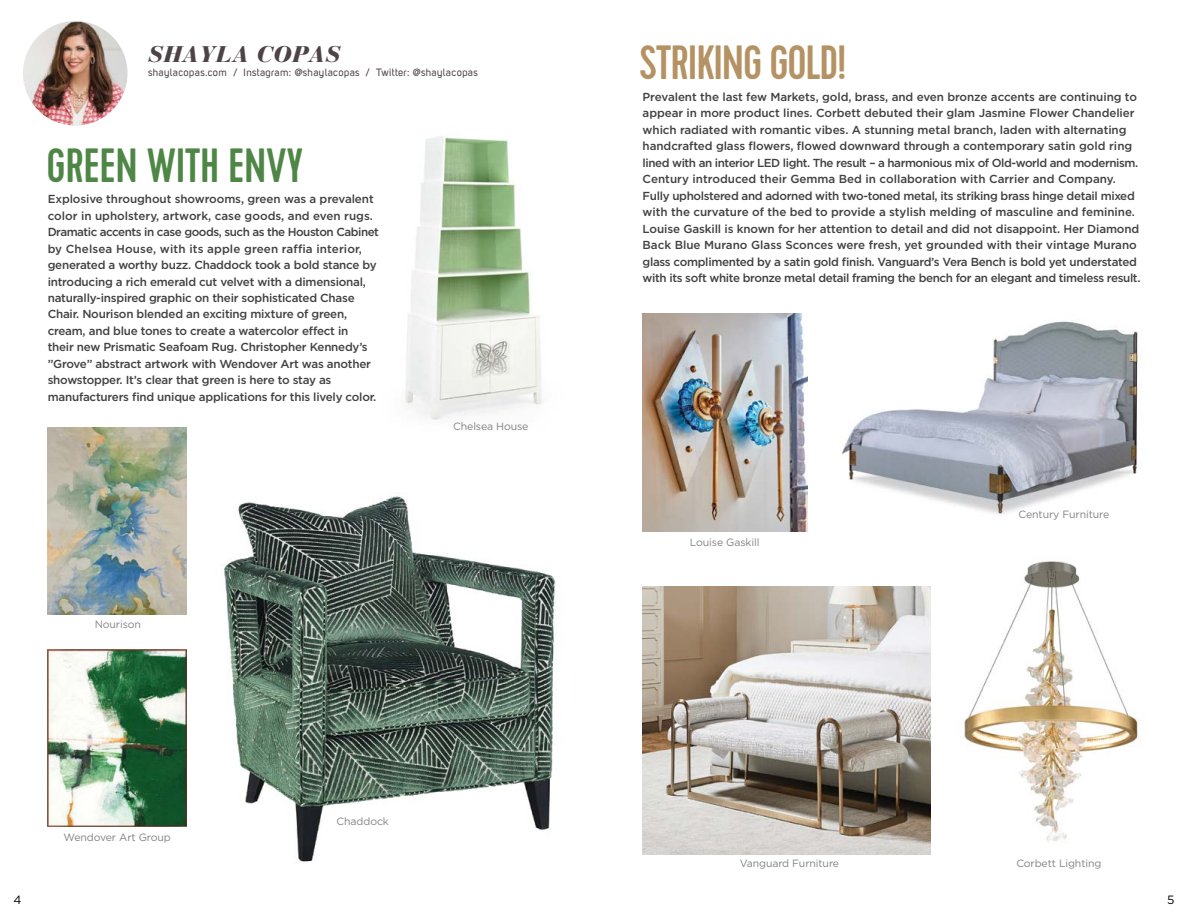
<style>
.page{position:relative;width:1188px;height:918px;background:#fff}
.page>*{position:absolute;margin:0;border:0;box-sizing:border-box;transform-origin:0 0}
.t1{font:500 48px "Cervo";letter-spacing:-.01em;color:#4e8745}
.t2{font:500 48px "Cervo";letter-spacing:-.025em;color:#b49263}
.t3{font:italic 900 22.5px "Bauer Bodoni";letter-spacing:.02em;color:#4d4347}
.t4{font:12px "Gotham";color:#000}
.t5{font:500 11.7px/16.5px "Gotham";letter-spacing:-.02em;color:#414042}
.t6{font:10.5px "Gotham";letter-spacing:-.01em;color:#808285}
.t7{font:10.5px "Uni Sans Regular";letter-spacing:.025em;color:#4d4347}
</style>
<div class="page">
<img style="left:405px;top:136px;width:137px;height:284px">
<img style="left:23px;top:21px;width:104px;height:105px;border-radius:52px">
<img style="left:224px;top:495px;width:332px;height:367px">
<img style="left:48px;top:427px;width:138px;height:188px">
<img style="left:48px;top:650px;width:139px;height:177px">
<img style="left:842px;top:321px;width:297px;height:195px">
<img style="left:964px;top:561px;width:174px;height:280px">
<img style="left:642px;top:314px;width:166px;height:218px">
<img style="left:643px;top:586px;width:287px;height:268px">
<h2 class="t3" style="left:148px;top:41px;width:194px">SHAYLA COPAS</h2>
<p class="t7" style="left:148px;top:66px;width:331px">shaylacopas.com / Instagram: @shaylacopas / Twitter: @shaylacopas</p>
<h1 class="t1" style="left:47px;top:137px;width:258px">GREEN WITH ENVY</h1>
<p class="t5" style="left:48px;top:190px;width:333px">Explosive throughout showrooms, green was a prevalent color in upholstery, artwork, case goods, and even rugs.<br>Dramatic accents in case goods, such as the Houston Cabinet by Chelsea House, with its apple green raffia interior, generated a worthy buzz. Chaddock took a bold stance by introducing a rich emerald cut velvet with a dimensional, naturally-inspired graphic on their sophisticated Chase Chair. Nourison blended an exciting mixture of green, cream, and blue tones to create a watercolor effect in<br>their new Prismatic Seafoam Rug. Christopher Kennedy’s ”Grove” abstract artwork with Wendover Art was another showstopper. It’s clear that green is here to stay as manufacturers find unique applications for this lively color.</p>
<p class="t6" style="left:453px;top:420px;width:77px">Chelsea House</p>
<p class="t6" style="left:95px;top:618px;width:48px">Nourison</p>
<p class="t6" style="left:64px;top:831px;width:109px">Wendover Art Group</p>
<p class="t6" style="left:337px;top:815px;width:54px">Chaddock</p>
<h1 class="t2" style="left:639px;top:34px;width:209px">STRIKING GOLD!</h1>
<p class="t5" style="left:643px;top:88px;width:499px">Prevalent the last few Markets, gold, brass, and even bronze accents are continuing to appear in more product lines. Corbett debuted their glam Jasmine Flower Chandelier which radiated with romantic vibes. A stunning metal branch, laden with alternating handcrafted glass flowers, flowed downward through a contemporary satin gold ring lined with an interior LED light. The result – a harmonious mix of Old-world and modernism.<br>Century introduced their Gemma Bed in collaboration with Carrier and Company.<br>Fully upholstered and adorned with two-toned metal, its striking brass hinge detail mixed with the curvature of the bed to provide a stylish melding of masculine and feminine.<br>Louise Gaskill is known for her attention to detail and did not disappoint. Her Diamond Back Blue Murano Glass Sconces were fresh, yet grounded with their vintage Murano glass complimented by a satin gold finish. Vanguard’s Vera Bench is bold yet understated with its soft white bronze metal detail framing the bench for an elegant and timeless result.</p>
<p class="t6" style="left:690px;top:537px;width:71px">Louise Gaskill</p>
<p class="t6" style="left:1019px;top:508px;width:92px">Century Furniture</p>
<p class="t6" style="left:740px;top:858px;width:101px">Vanguard Furniture</p>
<p class="t6" style="left:1016px;top:858px;width:87px">Corbett Lighting</p>
<p class="t4" style="left:14px;top:894px;width:10px">4</p>
<p class="t4" style="left:1167px;top:894px;width:9px">5</p>
</div>
